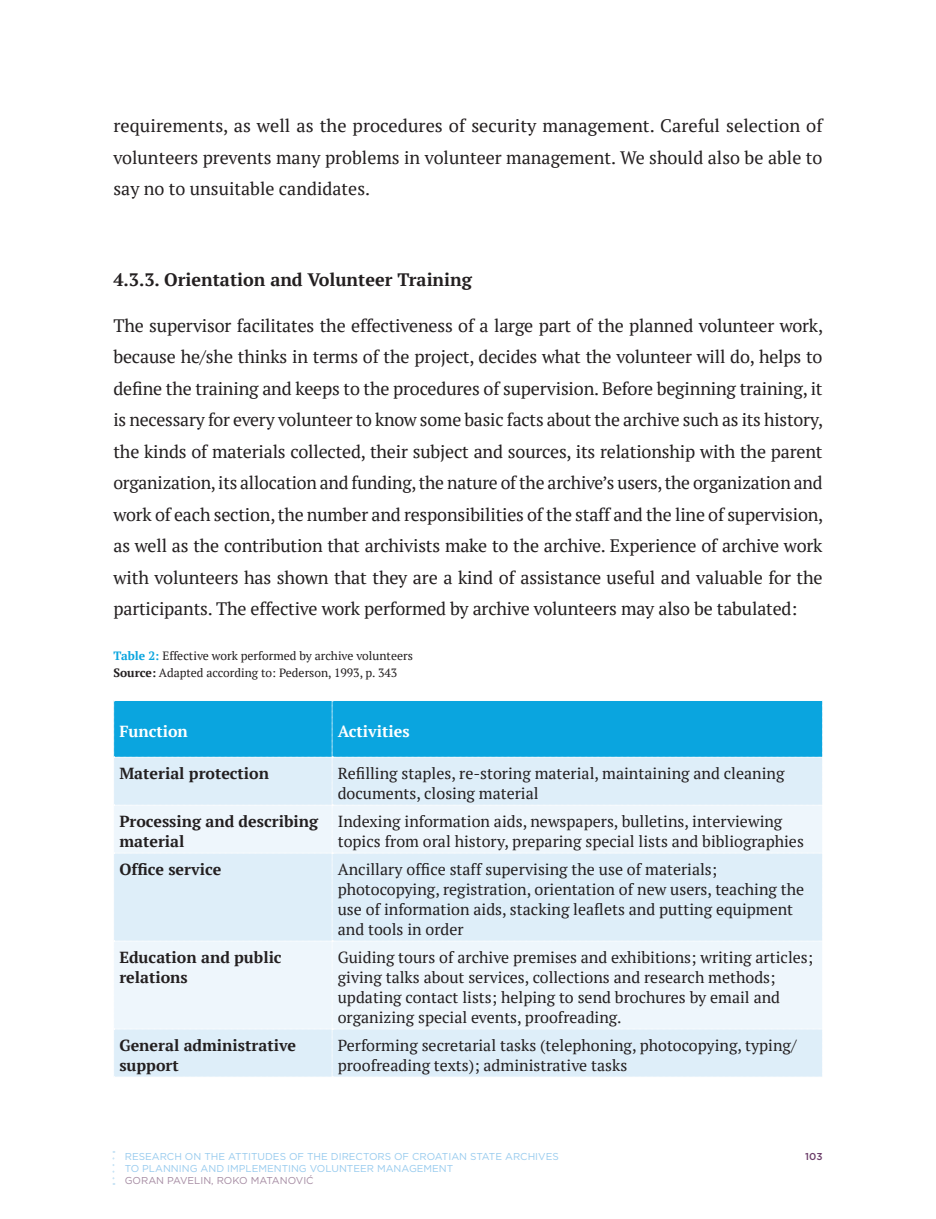
<style>
.page{position:relative;width:936px;height:1219px;background:#fff}
.page>*{position:absolute;margin:0;border:0;box-sizing:border-box;transform-origin:0 0}
.t1{font:18px/31.4px "PT Serif";letter-spacing:-.01em;color:#231f20;text-align:justify}
.t2{font:700 18px "PT Serif";color:#231f20}
.t3{font:16px/20px "PT Serif";color:#231f20}
.t4{font:700 16px/20px "PT Serif";color:#231f20}
.t5{font:700 16px "PT Serif";color:#fff}
.t6{font:12px/16.4px "PT Serif";color:#231f20}
.t7{font:10px "Gotham";color:#98cbee}
.t8{font:10px "Gotham";color:#a58ba2}
.t9{font:500 10px "Gotham";color:#6c3e6a}
.s1{font-weight:700;color:#0aa5df}
.s2{font-weight:700}
</style>
<div class="page">
<svg style="left:113px;top:700px;width:710px;height:377px;background:#c4e6f6"></svg>
<svg style="left:112px;top:1151px;width:2px;height:34px"></svg>
<p class="t1" style="left:113px;top:110px;width:710px">requirements, as well as the procedures of security management. Careful selection of volunteers prevents many problems in volunteer management. We should also be able to say no to unsuitable candidates.</p>
<p class="t2" style="left:113px;top:268px;width:360px">4.3.3. Orientation and Volunteer Training</p>
<p class="t1" style="left:113px;top:310px;width:711px">The supervisor facilitates the effectiveness of a large part of the planned volunteer work, because he/she thinks in terms of the project, decides what the volunteer will do, helps to define the training and keeps to the procedures of supervision. Before beginning training, it is necessary for every volunteer to know some basic facts about the archive such as its history, the kinds of materials collected, their subject and sources, its relationship with the parent organization, its allocation and funding, the nature of the archive’s users, the organization and work of each section, the number and responsibilities of the staff and the line of supervision, as well as the contribution that archivists make to the archive. Experience of archive work with volunteers has shown that they are a kind of assistance useful and valuable for the participants. The effective work performed by archive volunteers may also be tabulated:</p>
<p class="t6" style="left:113px;top:647px;width:301px"><span class="s1">Table 2:</span> Effective work performed by archive volunteers<br><span class="s2">Source:</span> Adapted according to: Pederson, 1993, p. 343</p>
<p class="t5" style="left:119px;top:721px;width:70px">Function</p>
<p class="t5" style="left:338px;top:721px;width:73px">Activities</p>
<p class="t4" style="left:119px;top:763px;width:151px">Material protection</p>
<p class="t3" style="left:338px;top:764px;width:448px">Refilling staples, re-storing material, maintaining and cleaning documents, closing material</p>
<p class="t4" style="left:119px;top:811px;width:200px">Processing and describing material</p>
<p class="t3" style="left:338px;top:812px;width:467px">Indexing information aids, newspapers, bulletins, interviewing topics from oral history, preparing special lists and bibliographies</p>
<p class="t4" style="left:119px;top:859px;width:103px">Office service</p>
<p class="t3" style="left:338px;top:859px;width:468px">Ancillary office staff supervising the use of materials; photocopying, registration, orientation of new users, teaching the use of information aids, stacking leaflets and putting equipment and tools in order</p>
<p class="t4" style="left:119px;top:947px;width:164px">Education and public relations</p>
<p class="t3" style="left:338px;top:947px;width:477px">Guiding tours of archive premises and exhibitions; writing articles; giving talks about services, collections and research methods; updating contact lists; helping to send brochures by email and organizing special events, proofreading.</p>
<p class="t4" style="left:119px;top:1035px;width:178px">General administrative support</p>
<p class="t3" style="left:338px;top:1035px;width:460px">Performing secretarial tasks (telephoning, photocopying, typing/ proofreading texts); administrative tasks</p>
<p class="t7" style="left:125px;top:1151px;width:435px">RESEARCH ON THE ATTITUDES OF THE DIRECTORS OF CROATIAN STATE ARCHIVES</p>
<p class="t9" style="left:805px;top:1150px;width:19px">103</p>
<p class="t7" style="left:125px;top:1163px;width:330px">TO PLANNING AND IMPLEMENTING VOLUNTEER MANAGEMENT</p>
<p class="t8" style="left:125px;top:1175px;width:190px">GORAN PAVELIN, ROKO MATANOVIĆ</p>
</div>
